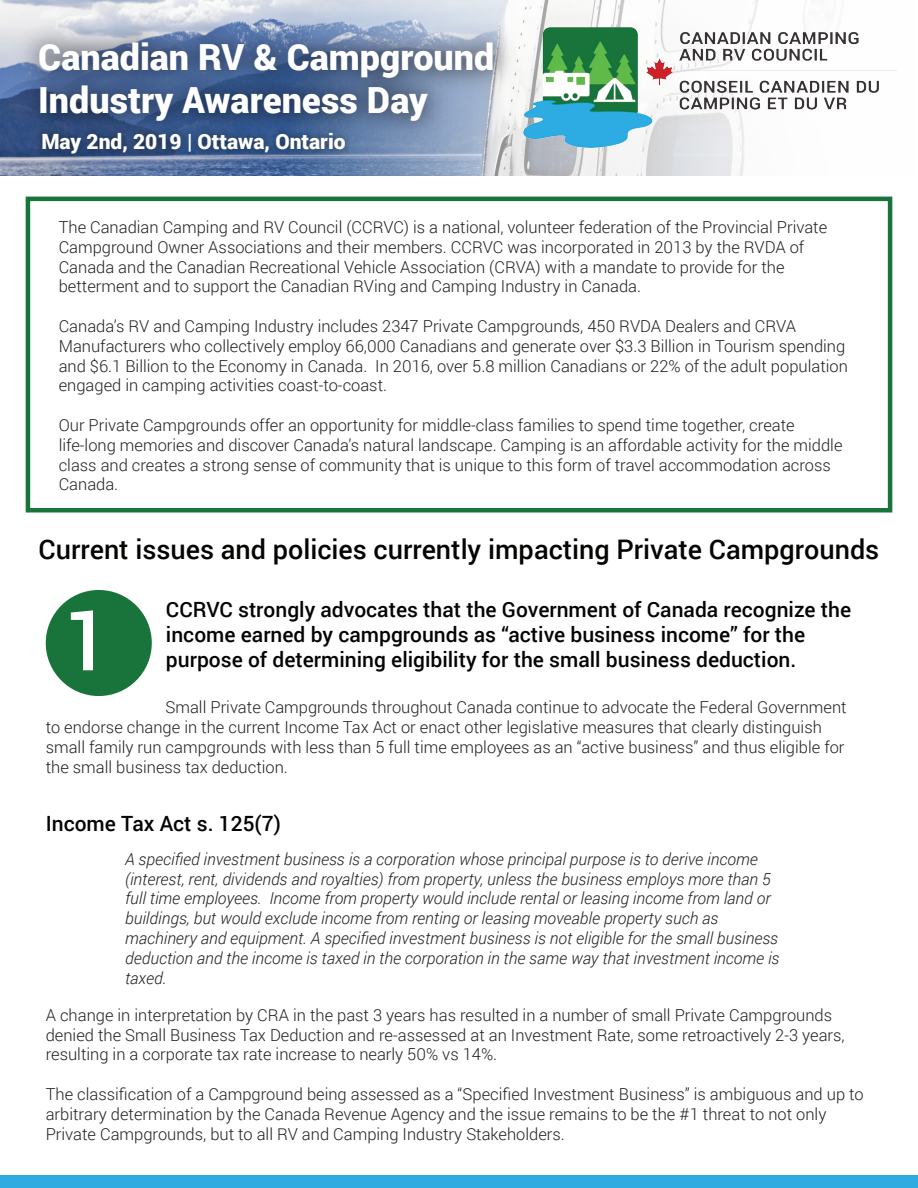
<style>
.page{position:relative;width:918px;height:1188px;background:#fff}
.page>*{position:absolute;margin:0;border:0;box-sizing:border-box;transform-origin:0 0}
.t1{font:900 36px/43.2px "Roboto";color:#fff}
.t2{font:500 27px "Roboto";color:#040503}
.t3{font:500 21px/25.2px "Roboto";color:#040503}
.t4{font:900 21px "Roboto";color:#fff}
.t5{font:300 16.5px/19.8px "Roboto";color:#231f20}
.t6{font:italic 300 16.5px/19.8px "Roboto";color:#231f20}
</style>
<div class="page">
<img style="left:0;top:0;width:284px;height:175px">
<svg style="left:284px;top:0;width:613px;height:176px"></svg>
<img style="left:6px;top:6px;width:521px;height:150px">
<div style="left:26px;top:197px;width:866px;height:316px;border:4px solid #18743a"></div>
<svg style="left:46px;top:590px;width:106px;height:106px"></svg>
<div style="left:0;top:1176px;width:918px;height:12px;background:#30abe1"></div>
<img style="left:524px;top:28px;width:372px;height:120px">
<img style="left:28px;top:118px;width:331px;height:50px">
<h1 class="t1" style="left:38px;top:34px;width:458px">Canadian RV &amp; Campground<br>Industry Awareness Day</h1>
<p class="t4" style="left:41px;top:127px;width:306px">May 2nd, 2019 | Ottawa, Ontario</p>
<p class="t5" style="left:59px;top:217px;width:770px">The Canadian Camping and RV Council (CCRVC) is a national, volunteer federation of the Provincial Private Campground Owner Associations and their members. CCRVC was incorporated in 2013 by the RVDA of Canada and the Canadian Recreational Vehicle Association (CRVA) with a mandate to provide for the betterment and to support the Canadian RVing and Camping Industry in Canada.</p>
<p class="t5" style="left:59px;top:316px;width:791px">Canada’s RV and Camping Industry includes 2347 Private Campgrounds, 450 RVDA Dealers and CRVA Manufacturers who collectively employ 66,000 Canadians and generate over $3.3 Billion in Tourism spending and $6.1 Billion to the Economy in Canada. In 2016, over 5.8 million Canadians or 22% of the adult population engaged in camping activities coast-to-coast.</p>
<p class="t5" style="left:59px;top:415px;width:785px">Our Private Campgrounds offer an opportunity for middle-class families to spend time together, create life-long memories and discover Canada’s natural landscape. Camping is an affordable activity for the middle class and creates a strong sense of community that is unique to this form of travel accommodation across Canada.</p>
<h2 class="t2" style="left:39px;top:531px;width:842px">Current issues and policies currently impacting Private Campgrounds</h2>
<p class="t3" style="left:166px;top:596px;width:687px">CCRVC strongly advocates that the Government of Canada recognize the income earned by campgrounds as “active business income” for the purpose of determining eligibility for the small business deduction.</p>
<p class="t5" style="left:46px;top:697px;width:802px;text-indent:120px">Small Private Campgrounds throughout Canada continue to advocate the Federal Government to endorse change in the current Income Tax Act or enact other legislative measures that clearly distinguish small family run campgrounds with less than 5 full time employees as an “active business” and thus eligible for the small business tax deduction.</p>
<p class="t3" style="left:46px;top:810px;width:237px">Income Tax Act s. 125(7)</p>
<p class="t6" style="left:125px;top:848px;width:656px">A specified investment business is a corporation whose principal purpose is to derive income (interest, rent, dividends and royalties) from property, unless the business employs more than 5 full time employees. Income from property would include rental or leasing income from land or buildings, but would exclude income from renting or leasing moveable property such as machinery and equipment. A specified investment business is not eligible for the small business deduction and the income is taxed in the corporation in the same way that investment income is taxed.</p>
<p class="t5" style="left:46px;top:1004px;width:801px">A change in interpretation by CRA in the past 3 years has resulted in a number of small Private Campgrounds denied the Small Business Tax Deduction and re-assessed at an Investment Rate, some retroactively 2-3 years, resulting in a corporate tax rate increase to nearly 50% vs 14%.</p>
<p class="t5" style="left:46px;top:1084px;width:819px">The classification of a Campground being assessed as a “Specified Investment Business” is ambiguous and up to arbitrary determination by the Canada Revenue Agency and the issue remains to be the #1 threat to not only<br>Private Campgrounds, but to all RV and Camping Industry Stakeholders.</p>
</div>
